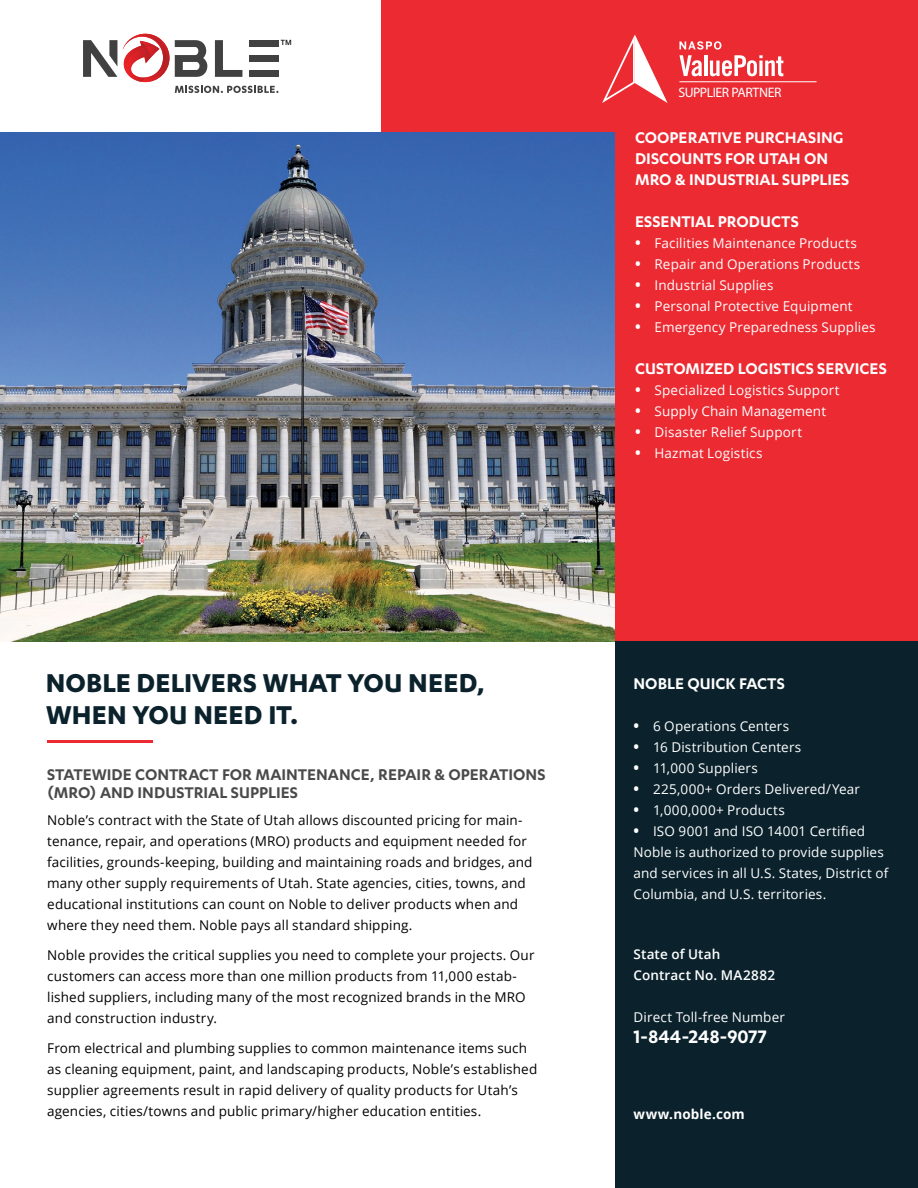
<style>
.page{position:relative;width:918px;height:1188px;background:#fff}
.page>*{position:absolute;margin:0;border:0;box-sizing:border-box;transform-origin:0 0}
.t1{font:700 30px/31.5px "Karbon";letter-spacing:.005em;color:#0b222c}
.t2{font:600 21px "Karbon";letter-spacing:.005em;color:#fff}
.t3{font:600 18px/21px "Karbon";color:#fff}
.t4{font:600 18px/18px "Karbon";color:#4a4a4b}
.t5{font:13.8px "Myriad Pro";letter-spacing:-.035em;color:#fff}
.t6{font:13.5px/21px "Open Sans";letter-spacing:.01em;color:#000}
.t7{font:13.5px/21px "Open Sans";letter-spacing:.01em;color:#fff}
.t8{font:600 13.5px/21px "Open Sans";letter-spacing:.01em;color:#fff}
.t9{font:13.5px "Open Sans";letter-spacing:.035em;color:#fff}
.t10{font:700 13.5px "Open Sans";letter-spacing:.01em;color:#fff}
.t11{font:600 7.2px "Open Sans";color:#000}
.s1{font-weight:700;font-size:15px}
</style>
<div class="page">
<div style="left:381px;top:0;width:537px;height:642px;background:#eb2a32"></div>
<div style="left:615px;top:642px;width:303px;height:546px;background:#0b222c"></div>
<div style="left:249px;top:55px;width:30px;height:7px;background:#414142"></div>
<div style="left:249px;top:40px;width:30px;height:7px;background:#414142"></div>
<div style="left:249px;top:70px;width:30px;height:7px;background:#414142"></div>
<svg style="left:83px;top:34px;width:195px;height:59px"></svg>
<hr style="left:47px;top:740px;width:106px;height:3px;background:#eb2a32">
<svg style="left:602px;top:35px;width:66px;height:68px"></svg>
<svg style="left:679px;top:41px;width:104px;height:35px"></svg>
<hr style="left:679px;top:81px;width:138px;height:1px;background:#fff">
<img style="left:0;top:132px;width:615px;height:510px">
<p class="t11" style="left:281px;top:38px;width:12px">TM</p>
<h1 class="t1" style="left:46px;top:666px;width:441px">NOBLE DELIVERS WHAT YOU NEED,<br>WHEN YOU NEED IT.</h1>
<h3 class="t4" style="left:47px;top:765px;width:500px">STATEWIDE CONTRACT FOR MAINTENANCE, REPAIR &amp; OPERATIONS (MRO) AND INDUSTRIAL SUPPLIES</h3>
<p class="t6" style="left:47px;top:809px;width:487px">Noble’s contract with the State of Utah allows discounted pricing for main&shy;tenance, repair, and operations (MRO) products and equipment needed for facilities, grounds-keeping, building and maintaining roads and bridges, and many other supply requirements of Utah. State agencies, cities, towns, and educational institutions can count on Noble to deliver products when and where they need them. Noble pays all standard shipping.</p>
<p class="t6" style="left:47px;top:944px;width:489px">Noble provides the critical supplies you need to complete your projects. Our customers can access more than one million products from 11,000 estab&shy;lished suppliers, including many of the most recognized brands in the MRO and construction industry.</p>
<p class="t6" style="left:47px;top:1037px;width:492px">From electrical and plumbing supplies to common maintenance items such as cleaning equipment, paint, and landscaping products, Noble’s established supplier agreements result in rapid delivery of quality products for Utah’s agencies, cities/towns and public primary/higher education entities.</p>
<p class="t5" style="left:679px;top:84px;width:104px">SUPPLIER PARTNER</p>
<h3 class="t3" style="left:635px;top:126px;width:216px">COOPERATIVE PURCHASING<br>DISCOUNTS FOR UTAH ON<br>MRO &amp; INDUSTRIAL SUPPLIES</h3>
<h3 class="t3" style="left:635px;top:210px;width:165px">ESSENTIAL PRODUCTS</h3>
<p class="t7" style="left:635px;top:232px;width:223px"><span class="s1">•</span> Facilities Maintenance Products</p>
<p class="t7" style="left:635px;top:253px;width:227px"><span class="s1">•</span> Repair and Operations Products</p>
<p class="t7" style="left:635px;top:274px;width:140px"><span class="s1">•</span> Industrial Supplies</p>
<p class="t7" style="left:635px;top:295px;width:219px"><span class="s1">•</span> Personal Protective Equipment</p>
<p class="t7" style="left:635px;top:316px;width:242px"><span class="s1">•</span> Emergency Preparedness Supplies</p>
<h3 class="t3" style="left:635px;top:357px;width:253px">CUSTOMIZED LOGISTICS SERVICES</h3>
<p class="t7" style="left:635px;top:379px;width:206px"><span class="s1">•</span> Specialized Logistics Support</p>
<p class="t7" style="left:635px;top:400px;width:193px"><span class="s1">•</span> Supply Chain Management</p>
<p class="t7" style="left:635px;top:421px;width:169px"><span class="s1">•</span> Disaster Relief Support</p>
<p class="t7" style="left:635px;top:442px;width:129px"><span class="s1">•</span> Hazmat Logistics</p>
<h3 class="t3" style="left:634px;top:672px;width:153px">NOBLE QUICK FACTS</h3>
<p class="t7" style="left:634px;top:715px;width:157px"><span class="s1">•</span> 6 Operations Centers</p>
<p class="t7" style="left:634px;top:736px;width:169px"><span class="s1">•</span> 16 Distribution Centers</p>
<p class="t7" style="left:634px;top:757px;width:126px"><span class="s1">•</span> 11,000 Suppliers</p>
<p class="t7" style="left:634px;top:778px;width:228px"><span class="s1">•</span> 225,000+ Orders Delivered/Year</p>
<p class="t9" style="left:634px;top:800px;width:153px"><span class="s1">•</span> 1,000,000+ Products</p>
<p class="t7" style="left:634px;top:820px;width:256px"><span class="s1">•</span> ISO 9001 and ISO 14001 Certified Noble is authorized to provide supplies and services in all U.S. States, District of Columbia, and U.S. territories.</p>
<p class="t8" style="left:634px;top:943px;width:143px">State of Utah<br>Contract No. MA2882</p>
<p class="t7" style="left:634px;top:1006px;width:153px">Direct Toll-free Number</p>
<h2 class="t2" style="left:634px;top:1024px;width:135px">1-844-248-9077</h2>
<p class="t10" style="left:634px;top:1104px;width:113px">www.noble.com</p>
</div>
